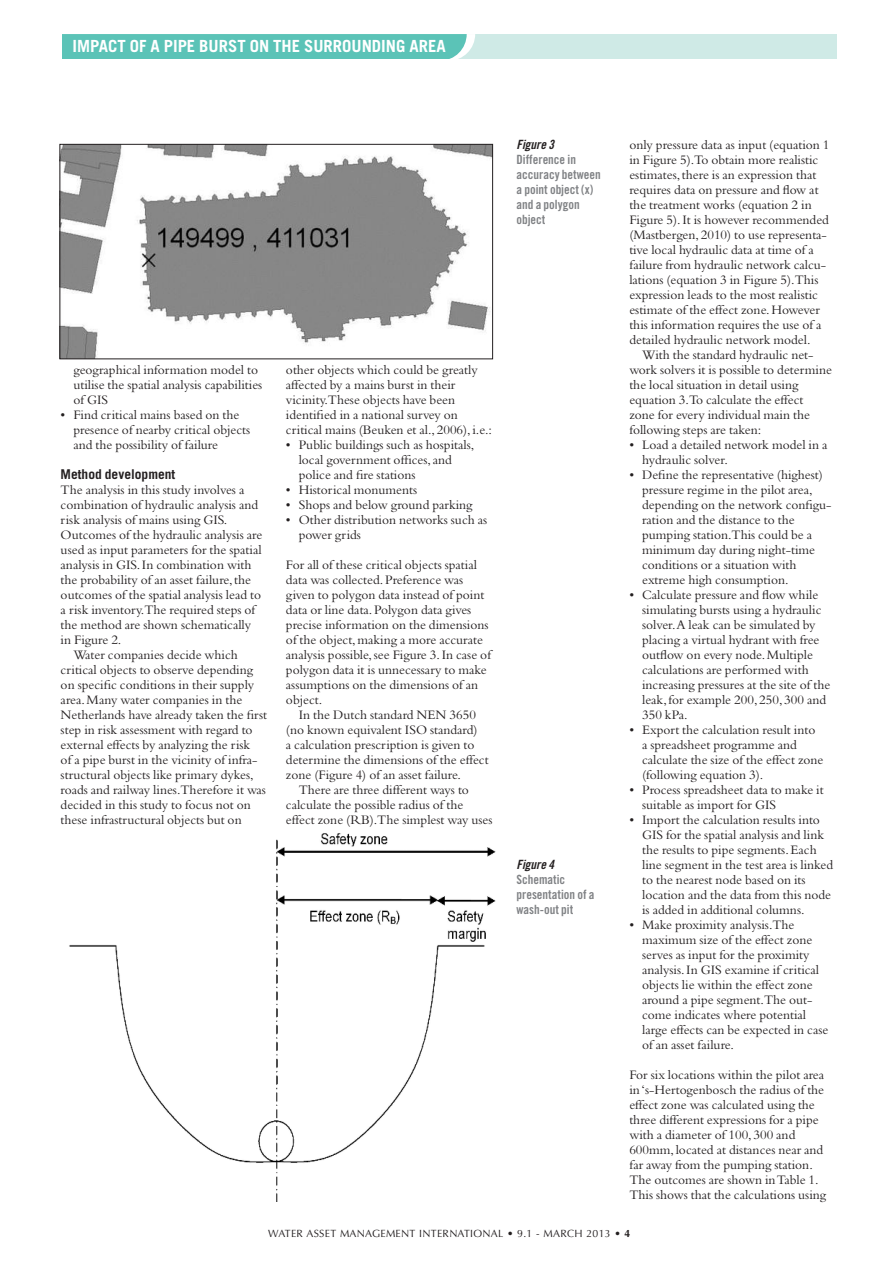
<style>
.page{position:relative;width:893px;height:1263px;background:#fff}
.page>*{position:absolute;margin:0;border:0;box-sizing:border-box;transform-origin:0 0}
.t1{font:700 16.8px "Trade Gothic";color:#fff}
.t2{font:13.5px/15px "Bembo";color:#231f20}
.t3{font:700 13.5px "Trade Gothic";color:#231f20}
.t4{font:12.75px/15px "Trade Gothic Bold Cond Twenty";color:#808285}
.t5{font:12.75px "Trade Gothic Bold Cond Twenty Obl";color:#231f20}
.t6{font:10.5px "Optima";letter-spacing:.03em;color:#231f20}
.s1{font-weight:700}
</style>
<div class="page">
<div style="left:62px;top:34px;width:774px;height:25px;background:#cfeae6"></div>
<div style="left:62px;top:34px;width:413px;height:25px;background:#5bc3b7"></div>
<img style="left:62px;top:146px;width:429px;height:211px">
<div style="left:60px;top:144px;width:433px;height:215px;border:1px solid #231f20"></div>
<img style="left:69px;top:833px;width:427px;height:368px">
<p class="t1" style="left:73px;top:40px;width:375px">IMPACT OF A PIPE BURST ON THE SURROUNDING AREA</p>
<p class="t5" style="left:516px;top:139px;width:39px">Figure 3</p>
<p class="t4" style="left:516px;top:153px;width:86px">Difference in accuracy between a point object (x) and a polygon object</p>
<p class="t2" style="left:73px;top:363px;width:190px">geographical information model to utilise the spatial analysis capabilities of GIS</p>
<p class="t2" style="left:73px;top:408px;width:178px;text-indent:-13px">• Find critical mains based on the presence of nearby critical objects and the possibility of failure</p>
<p class="t3" style="left:61px;top:469px;width:116px">Method development</p>
<p class="t2" style="left:61px;top:483px;width:185px">The analysis in this study involves a</p>
<p class="t2" style="left:61px;top:498px;width:199px">combination of hydraulic analysis and</p>
<p class="t2" style="left:61px;top:513px;width:168px">risk analysis of mains using GIS.</p>
<p class="t2" style="left:61px;top:528px;width:203px">Outcomes of the hydraulic analysis are</p>
<p class="t2" style="left:61px;top:543px;width:202px">used as input parameters for the spatial</p>
<p class="t2" style="left:61px;top:558px;width:192px">analysis in GIS.In combination with</p>
<p class="t2" style="left:61px;top:573px;width:192px">the probability of an asset failure,the</p>
<p class="t2" style="left:61px;top:588px;width:202px">outcomes of the spatial analysis lead to</p>
<p class="t2" style="left:61px;top:603px;width:196px">a risk inventory.The required steps of</p>
<p class="t2" style="left:61px;top:618px;width:192px">the method are shown schematically</p>
<p class="t2" style="left:61px;top:633px;width:62px">in Figure 2.</p>
<p class="t2" style="left:73px;top:648px;width:166px">Water companies decide which</p>
<p class="t2" style="left:61px;top:663px;width:194px">critical objects to observe depending</p>
<p class="t2" style="left:61px;top:678px;width:195px">on specific conditions in their supply</p>
<p class="t2" style="left:61px;top:693px;width:183px">area.Many water companies in the</p>
<p class="t2" style="left:61px;top:708px;width:208px">Netherlands have already taken the first</p>
<p class="t2" style="left:61px;top:723px;width:194px">step in risk assessment with regard to</p>
<p class="t2" style="left:61px;top:738px;width:191px">external effects by analyzing the risk</p>
<p class="t2" style="left:61px;top:753px;width:198px">of a pipe burst in the vicinity of infra-</p>
<p class="t2" style="left:61px;top:768px;width:195px">structural objects like primary dykes,</p>
<p class="t2" style="left:61px;top:783px;width:207px">roads and railway lines.Therefore it was</p>
<p class="t2" style="left:61px;top:798px;width:192px">decided in this study to focus not on</p>
<p class="t2" style="left:61px;top:813px;width:183px">these infrastructural objects but on</p>
<p class="t2" style="left:286px;top:363px;width:208px">other objects which could be greatly affected by a mains burst in their vicinity.These objects have been identified in a national survey on critical mains (Beuken et al.,2006),i.e.:</p>
<p class="t2" style="left:299px;top:438px;width:177px;text-indent:-13px">• Public buildings such as hospitals, local government offices,and police and fire stations</p>
<p class="t2" style="left:286px;top:483px;width:133px">• Historical monuments</p>
<p class="t2" style="left:286px;top:498px;width:188px">• Shops and below ground parking</p>
<p class="t2" style="left:299px;top:513px;width:190px;text-indent:-13px">• Other distribution networks such as power grids</p>
<p class="t2" style="left:286px;top:558px;width:207px">For all of these critical objects spatial data was collected.Preference was given to polygon data instead of point data or line data.Polygon data gives precise information on the dimensions of the object,making a more accurate analysis possible,see Figure 3.In case of polygon data it is unnecessary to make assumptions on the dimensions of an object.</p>
<p class="t2" style="left:286px;top:708px;width:204px;text-indent:13px">In the Dutch standard NEN 3650 (no known equivalent ISO standard)<br>a calculation prescription is given to determine the dimensions of the effect zone (Figure 4) of an asset failure.</p>
<p class="t2" style="left:286px;top:783px;width:208px;text-indent:13px">There are three different ways to calculate the possible radius of the effect zone (RB).The simplest way uses</p>
<p class="t5" style="left:516px;top:859px;width:39px">Figure 4</p>
<p class="t4" style="left:516px;top:873px;width:80px">Schematic presentation of a wash-out pit</p>
<p class="t2" style="left:629px;top:138px;width:202px">only pressure data as input (equation 1 in Figure 5).To obtain more realistic estimates,there is an expression that requires data on pressure and flow at the treatment works (equation 2 in Figure 5).It is however recommended (Mastbergen,2010) to use representa&shy;tive local hydraulic data at time of a failure from hydraulic network calcu&shy;lations (equation 3 in Figure 5).This expression leads to the most realistic estimate of the effect zone.However this information requires the use of a detailed hydraulic network model.</p>
<p class="t2" style="left:629px;top:348px;width:204px;text-indent:13px">With the standard hydraulic net&shy;work solvers it is possible to determine the local situation in detail using equation 3.To calculate the effect zone for every individual main the following steps are taken:</p>
<p class="t2" style="left:642px;top:438px;width:187px;text-indent:-13px">• Load a detailed network model in a hydraulic solver.</p>
<p class="t2" style="left:642px;top:468px;width:191px;text-indent:-13px">• Define the representative (highest) pressure regime in the pilot area, depending on the network configu&shy;ration and the distance to the pumping station.This could be a minimum day during night-time conditions or a situation with extreme high consumption.</p>
<p class="t2" style="left:642px;top:588px;width:190px;text-indent:-13px">• Calculate pressure and flow while simulating bursts using a hydraulic solver.A leak can be simulated by placing a virtual hydrant with free outflow on every node.Multiple calculations are performed with increasing pressures at the site of the leak,for example 200,250,300 and<br>350 kPa.</p>
<p class="t2" style="left:642px;top:723px;width:183px;text-indent:-13px">• Export the calculation result into a spreadsheet programme and calculate the size of the effect zone (following equation 3).</p>
<p class="t2" style="left:642px;top:783px;width:183px;text-indent:-13px">• Process spreadsheet data to make it suitable as import for GIS</p>
<p class="t2" style="left:642px;top:813px;width:193px;text-indent:-13px">• Import the calculation results into GIS for the spatial analysis and link the results to pipe segments.Each line segment in the test area is linked to the nearest node based on its location and the data from this node is added in additional columns.</p>
<p class="t2" style="left:642px;top:918px;width:188px;text-indent:-13px">• Make proximity analysis.The maximum size of the effect zone serves as input for the proximity analysis.In GIS examine if critical objects lie within the effect zone around a pipe segment.The out&shy;come indicates where potential large effects can be expected in case of an asset failure.</p>
<p class="t2" style="left:629px;top:1068px;width:198px">For six locations within the pilot area in‘s-Hertogenbosch the radius of the effect zone was calculated using the three different expressions for a pipe with a diameter of 100,300 and 600mm,located at distances near and far away from the pumping station.<br>The outcomes are shown inTable 1.<br>This shows that the calculations using</p>
<p class="t6" style="left:268px;top:1229px;width:364px">WATER ASSET MANAGEMENT INTERNATIONAL • 9.1 - MARCH 2013 • <span class="s1">4</span></p>
</div>
